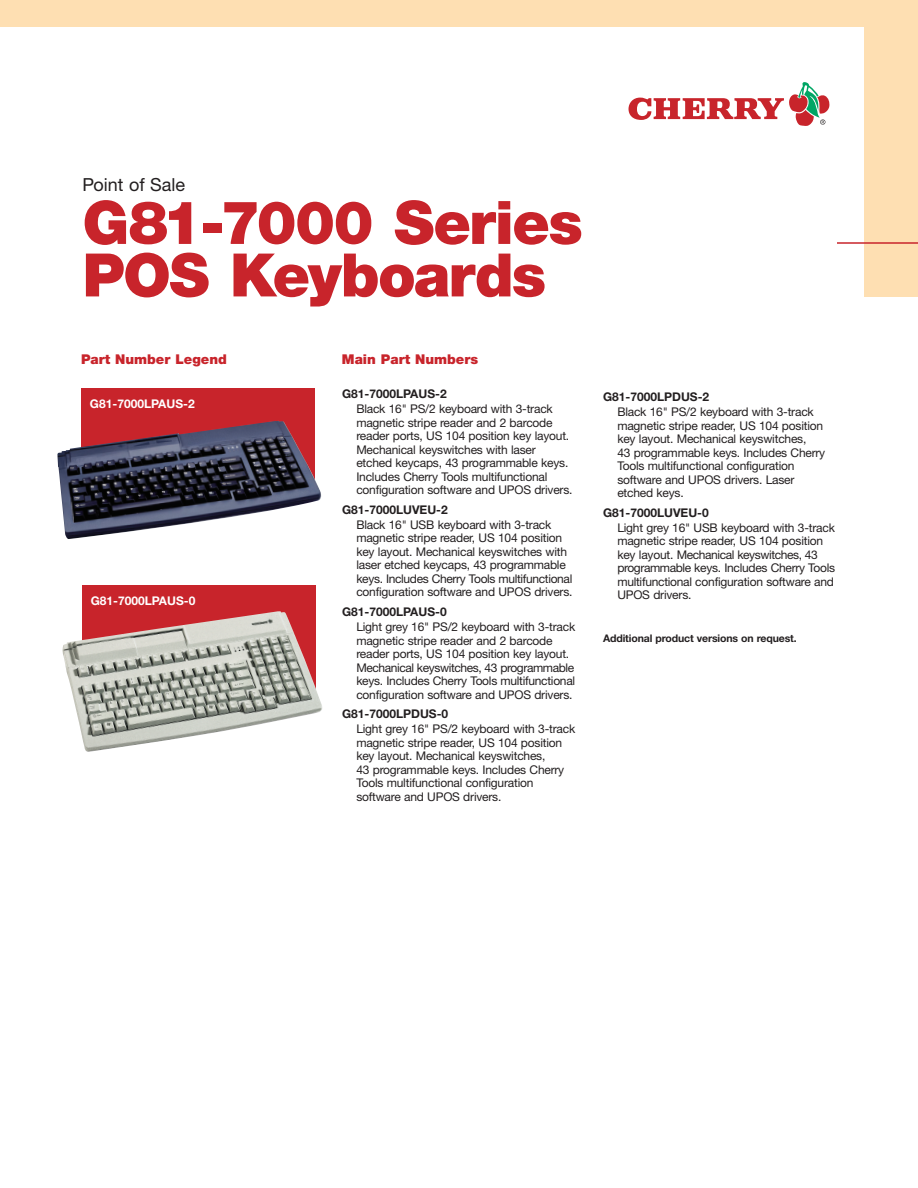
<style>
.page{position:relative;width:918px;height:1188px;background:#fff}
.page>*{position:absolute;margin:0;border:0;box-sizing:border-box;transform-origin:0 0}
.t1{font:900 60px/52.5px "Helvetica Neue";letter-spacing:-.025em;color:#c8242b}
.t2{font:18px "Helvetica Neue";color:#231f20}
.t3{font:900 13.5px "Helvetica Neue";color:#c8242b}
.t4{font:12px/13.5px "Helvetica Neue";letter-spacing:-.015em;color:#231f20}
.t5{font:700 12px "Helvetica Neue";color:#231f20}
.t6{font:700 12px "Helvetica Neue";color:#fff}
.t7{font:700 10.5px "Helvetica Neue";letter-spacing:-.01em;color:#231f20}
</style>
<div class="page">
<div style="left:81px;top:388px;width:234px;height:100px;background:#c8242b"></div>
<div style="left:82px;top:585px;width:234px;height:114px;background:#c8242b"></div>
<img style="left:62px;top:611px;width:260px;height:141px">
<img style="left:57px;top:421px;width:264px;height:118px">
<div style="left:864px;top:0;width:54px;height:297px;background:#fedfb2"></div>
<div style="left:0;top:0;width:918px;height:27px;background:#fedfb2"></div>
<hr style="left:837px;top:242px;width:81px;height:2px;background:#c8242b">
<svg style="left:629px;top:82px;width:200px;height:44px"></svg>
<h2 class="t2" style="left:82px;top:174px;width:104px">Point of Sale</h2>
<h1 class="t1" style="left:82px;top:201px;width:502px">G81-7000 Series<br>POS Keyboards</h1>
<p class="t3" style="left:81px;top:354px;width:147px">Part Number Legend</p>
<p class="t3" style="left:342px;top:354px;width:138px">Main Part Numbers</p>
<p class="t5" style="left:342px;top:386px;width:106px">G81-7000LPAUS-2</p>
<p class="t4" style="left:356px;top:402px;width:218px">Black 16" PS/2 keyboard with 3-track magnetic stripe reader and 2 barcode reader ports, US 104 position key layout.<br>Mechanical keyswitches with laser etched keycaps, 43 programmable keys.<br>Includes Cherry Tools multifunctional configuration software and UPOS drivers.</p>
<p class="t5" style="left:342px;top:502px;width:107px">G81-7000LUVEU-2</p>
<p class="t4" style="left:356px;top:518px;width:218px">Black 16" USB keyboard with 3-track magnetic stripe reader, US 104 position key layout. Mechanical keyswitches with laser etched keycaps, 43 programmable keys. Includes Cherry Tools multifunctional configuration software and UPOS drivers.</p>
<p class="t5" style="left:342px;top:604px;width:106px">G81-7000LPAUS-0</p>
<p class="t4" style="left:356px;top:620px;width:220px">Light grey 16" PS/2 keyboard with 3-track magnetic stripe reader and 2 barcode reader ports, US 104 position key layout.<br>Mechanical keyswitches, 43 programmable keys. Includes Cherry Tools multifunctional configuration software and UPOS drivers.</p>
<p class="t5" style="left:342px;top:706px;width:108px">G81-7000LPDUS-0</p>
<p class="t4" style="left:356px;top:722px;width:220px">Light grey 16" PS/2 keyboard with 3-track magnetic stripe reader, US 104 position key layout. Mechanical keyswitches,<br>43 programmable keys. Includes Cherry Tools multifunctional configuration software and UPOS drivers.</p>
<p class="t6" style="left:90px;top:396px;width:106px">G81-7000LPAUS-2</p>
<p class="t6" style="left:91px;top:593px;width:106px">G81-7000LPAUS-0</p>
<p class="t5" style="left:603px;top:389px;width:108px">G81-7000LPDUS-2</p>
<p class="t4" style="left:617px;top:405px;width:209px">Black 16" PS/2 keyboard with 3-track magnetic stripe reader, US 104 position key layout. Mechanical keyswitches,<br>43 programmable keys. Includes Cherry Tools multifunctional configuration software and UPOS drivers. Laser etched keys.</p>
<p class="t5" style="left:603px;top:505px;width:107px">G81-7000LUVEU-0</p>
<p class="t4" style="left:617px;top:521px;width:219px">Light grey 16" USB keyboard with 3-track magnetic stripe reader, US 104 position key layout. Mechanical keyswitches, 43 programmable keys. Includes Cherry Tools multifunctional configuration software and UPOS drivers.</p>
<p class="t7" style="left:603px;top:631px;width:195px">Additional product versions on request.</p>
</div>
